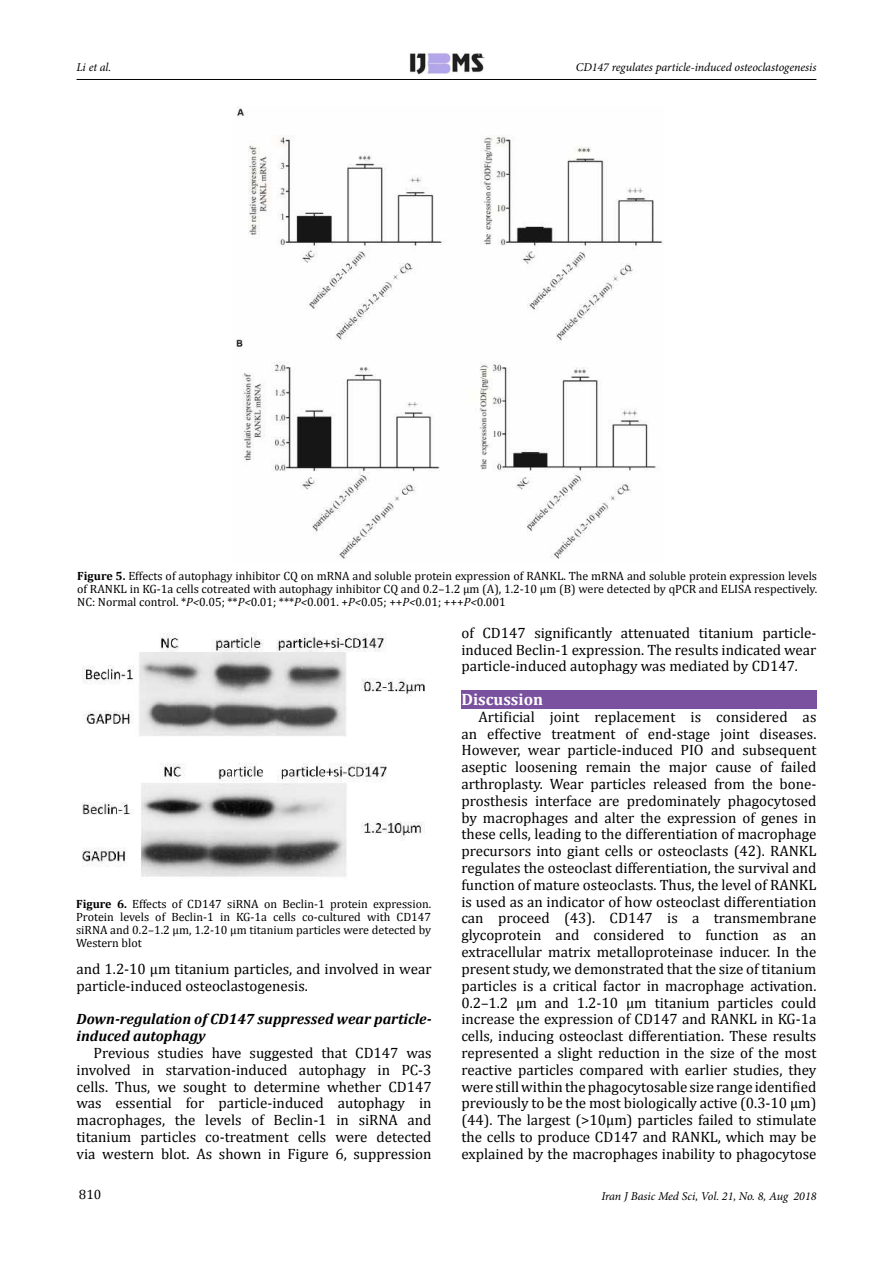
<style>
.page{position:relative;width:893px;height:1263px;background:#fff}
.page>*{position:absolute;margin:0;border:0;box-sizing:border-box;transform-origin:0 0}
.t1{font:700 16.5px "Cambria";color:#fff}
.t2{font:15px/16.8px "Cambria";color:#000;text-align:justify}
.t3{font:italic 700 15px/16.8px "Cambria";color:#000}
.t4{font:13.5px "Cambria";color:#000}
.t5{font:12px/12.9px "Cambria";color:#000;text-align:justify}
.t6{font:italic 12px "Minion Pro";letter-spacing:-.005em;color:#000}
.s1{font-weight:700}
.s2{font-style:italic}
</style>
<div class="page">
<img style="left:409px;top:53px;width:76px;height:21px">
<hr style="left:77px;top:79px;width:739px;height:1px;background:#000">
<div style="left:461px;top:690px;width:355px;height:19px;background:#7a519e"></div>
<img style="left:236px;top:107px;width:427px;height:452px">
<img style="left:82px;top:633px;width:342px;height:244px">
<p class="t6" style="left:77px;top:59px;width:36px">Li et al.</p>
<p class="t6" style="left:576px;top:59px;width:242px">CD147 regulates particle-induced osteoclastogenesis</p>
<p class="t5" style="left:77px;top:569px;width:741px"><span class="s1">Figure 5.</span> Effects of autophagy inhibitor CQ on mRNA and soluble protein expression of RANKL. The mRNA and soluble protein expression levels of RANKL in KG-1a cells cotreated with autophagy inhibitor CQ and 0.2–1.2 µm (A), 1.2-10 µm (B) were detected by qPCR and ELISA respectively.<br>NC: Normal control. *<span class="s2">P&lt;</span>0.05; **<span class="s2">P&lt;</span>0.01; ***<span class="s2">P&lt;</span>0.001. +<span class="s2">P&lt;</span>0.05; ++<span class="s2">P&lt;</span>0.01; +++<span class="s2">P&lt;</span>0.001</p>
<p class="t5" style="left:76px;top:897px;width:357px"><span class="s1">Figure 6.</span> Effects of CD147 siRNA on Beclin-1 protein expression.<br>Protein levels of Beclin-1 in KG-1a cells co-cultured with CD147 siRNA and 0.2–1.2 µm, 1.2-10 µm titanium particles were detected by Western blot</p>
<p class="t2" style="left:77px;top:960px;width:357px">and 1.2-10 µm titanium particles, and involved in wear particle-induced osteoclastogenesis.</p>
<p class="t3" style="left:77px;top:1010px;width:357px">Down-regulation of CD147 suppressed wear particle&shy;induced autophagy</p>
<p class="t2" style="left:77px;top:1044px;width:357px;text-indent:17px">Previous studies have suggested that CD147 was involved in starvation-induced autophagy in PC-3 cells. Thus, we sought to determine whether CD147 was essential for particle-induced autophagy in macrophages, the levels of Beclin-1 in siRNA and titanium particles co-treatment cells were detected via western blot. As shown in Figure 6, suppression</p>
<p class="t4" style="left:79px;top:1187px;width:24px">810</p>
<p class="t2" style="left:461px;top:624px;width:357px">of CD147 significantly attenuated titanium particle&shy;induced Beclin-1 expression. The results indicated wear particle-induced autophagy was mediated by CD147.</p>
<p class="t1" style="left:461px;top:688px;width:83px">Discussion</p>
<p class="t2" style="left:461px;top:708px;width:357px;text-indent:17px">Artificial joint replacement is considered as an effective treatment of end-stage joint diseases.<br>However, wear particle-induced PIO and subsequent aseptic loosening remain the major cause of failed arthroplasty. Wear particles released from the bone&shy;prosthesis interface are predominately phagocytosed by macrophages and alter the expression of genes in these cells, leading to the differentiation of macrophage precursors into giant cells or osteoclasts (42). RANKL regulates the osteoclast differentiation, the survival and function of mature osteoclasts. Thus, the level of RANKL is used as an indicator of how osteoclast differentiation can proceed (43). CD147 is a transmembrane glycoprotein and considered to function as an extracellular matrix metalloproteinase inducer. In the present study, we demonstrated that the size of titanium particles is a critical factor in macrophage activation.<br>0.2–1.2 µm and 1.2-10 µm titanium particles could increase the expression of CD147 and RANKL in KG-1a cells, inducing osteoclast differentiation. These results represented a slight reduction in the size of the most reactive particles compared with earlier studies, they were still within the phagocytosable size range identified previously to be the most biologically active (0.3-10 µm) (44). The largest (&gt;10µm) particles failed to stimulate the cells to produce CD147 and RANKL, which may be explained by the macrophages inability to phagocytose</p>
<p class="t6" style="left:602px;top:1187px;width:216px">Iran J Basic Med Sci, Vol. 21, No. 8, Aug 2018</p>
</div>
